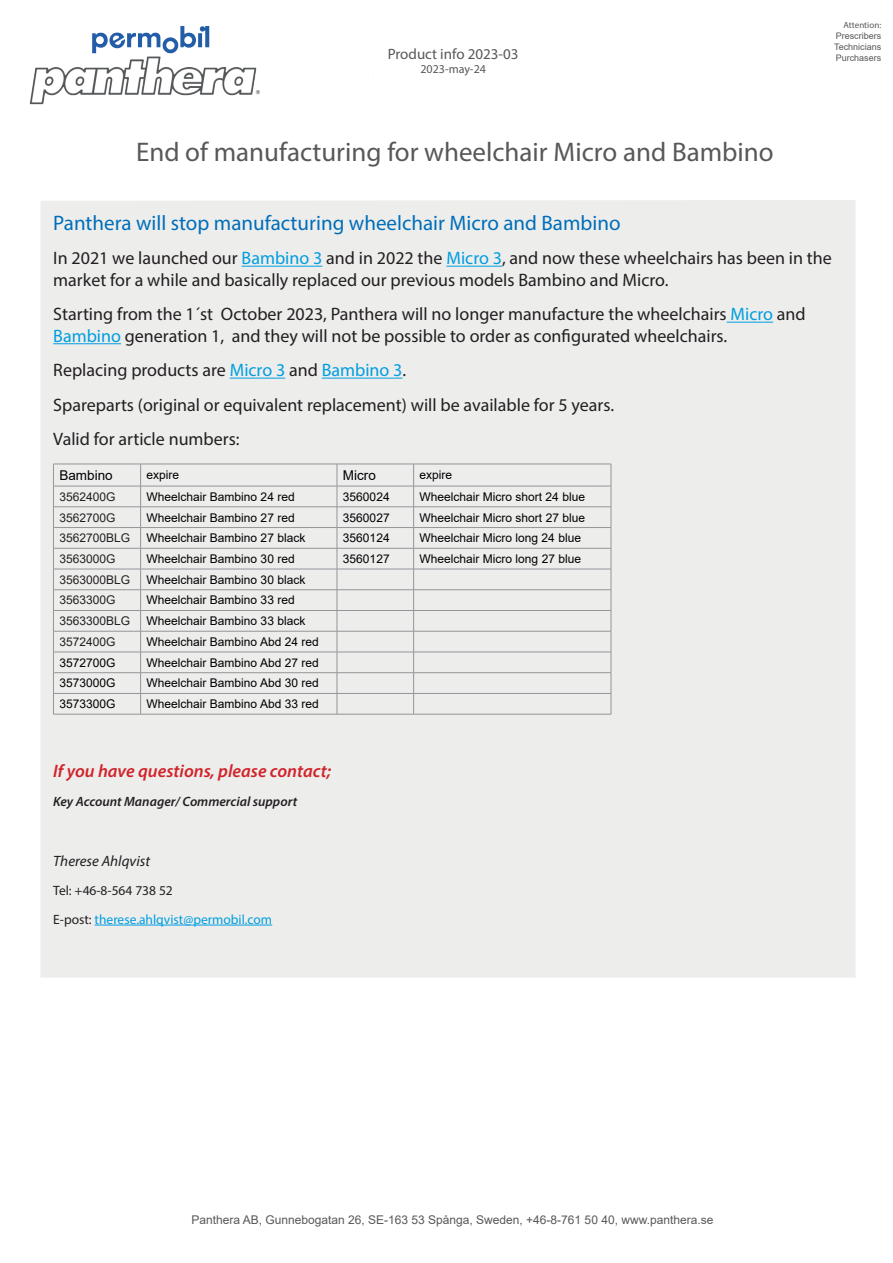
<style>
.page{position:relative;width:893px;height:1263px;background:#fff}
.page>*{position:absolute;margin:0;border:0;box-sizing:border-box;transform-origin:0 0}
.t1{font:27px "Myriad Pro";color:#57585a}
.t2{font:21px "Myriad Pro";color:#006eb9}
.t3{font:18px/21.6px "Myriad Pro";color:#231f20}
.t4{font:italic 600 18px "Myriad Pro";color:#d1232a}
.t5{font:15px "Myriad Pro";color:#57585a}
.t6{font:italic 15px "Myriad Pro";color:#231f20}
.t7{font:13.5px "Myriad Pro";color:#009ee0}
.t8{font:italic 600 13.5px "Myriad Pro";color:#231f20}
.t9{font:13.5px "Myriad Pro";color:#231f20}
.t10{font:13.5px "Arial";color:#000001}
.t11{font:12px "Arial";color:#000001}
.t12{font:12px "Arial";color:#57585a}
.t13{font:12px "Arial";color:#231f20}
.t14{font:12px "Myriad Pro";color:#57585a}
.t15{font:9px "Arial";color:#57585a}
.t16{font:9px "Myriad Pro";color:#57585a}
.s1{color:#009ee0}
.s2{color:#231f20}
</style>
<div class="page">
<img style="left:29px;top:26px;width:231px;height:79px">
<div style="left:41px;top:200px;width:814px;height:778px;background:#ededec"></div>
<hr style="left:242px;top:266px;width:80px;height:1px;background:#009ee0">
<hr style="left:446px;top:266px;width:56px;height:1px;background:#009ee0">
<hr style="left:727px;top:322px;width:46px;height:1px;background:#009ee0">
<hr style="left:53px;top:343px;width:68px;height:1px;background:#009ee0">
<hr style="left:230px;top:378px;width:55px;height:1px;background:#009ee0">
<hr style="left:322px;top:378px;width:81px;height:1px;background:#009ee0">
<hr style="left:95px;top:925px;width:177px;height:1px;background:#009ee0">
<hr style="left:53px;top:464px;width:88px;height:1px;background:#939598">
<hr style="left:141px;top:464px;width:196px;height:1px;background:#939598">
<hr style="left:337px;top:464px;width:77px;height:1px;background:#939598">
<hr style="left:414px;top:464px;width:197px;height:1px;background:#939598">
<hr style="left:53px;top:486px;width:88px;height:1px;background:#939598">
<hr style="left:141px;top:486px;width:196px;height:1px;background:#939598">
<hr style="left:337px;top:486px;width:77px;height:1px;background:#939598">
<hr style="left:414px;top:486px;width:197px;height:1px;background:#939598">
<hr style="left:53px;top:506px;width:88px;height:1px;background:#939598">
<hr style="left:141px;top:506px;width:196px;height:1px;background:#939598">
<hr style="left:337px;top:506px;width:77px;height:1px;background:#939598">
<hr style="left:414px;top:506px;width:197px;height:1px;background:#939598">
<hr style="left:53px;top:527px;width:88px;height:1px;background:#939598">
<hr style="left:141px;top:527px;width:196px;height:1px;background:#939598">
<hr style="left:337px;top:527px;width:77px;height:1px;background:#939598">
<hr style="left:414px;top:527px;width:197px;height:1px;background:#939598">
<hr style="left:53px;top:548px;width:88px;height:1px;background:#939598">
<hr style="left:141px;top:548px;width:196px;height:1px;background:#939598">
<hr style="left:337px;top:548px;width:77px;height:1px;background:#939598">
<hr style="left:414px;top:548px;width:197px;height:1px;background:#939598">
<hr style="left:53px;top:569px;width:88px;height:1px;background:#939598">
<hr style="left:141px;top:569px;width:196px;height:1px;background:#939598">
<hr style="left:337px;top:569px;width:77px;height:1px;background:#939598">
<hr style="left:414px;top:569px;width:197px;height:1px;background:#939598">
<hr style="left:53px;top:589px;width:88px;height:1px;background:#939598">
<hr style="left:141px;top:589px;width:196px;height:1px;background:#939598">
<hr style="left:337px;top:589px;width:77px;height:1px;background:#939598">
<hr style="left:414px;top:589px;width:197px;height:1px;background:#939598">
<hr style="left:53px;top:610px;width:88px;height:1px;background:#939598">
<hr style="left:141px;top:610px;width:196px;height:1px;background:#939598">
<hr style="left:337px;top:610px;width:77px;height:1px;background:#939598">
<hr style="left:414px;top:610px;width:197px;height:1px;background:#939598">
<hr style="left:53px;top:631px;width:88px;height:1px;background:#939598">
<hr style="left:141px;top:631px;width:196px;height:1px;background:#939598">
<hr style="left:337px;top:631px;width:77px;height:1px;background:#939598">
<hr style="left:414px;top:631px;width:197px;height:1px;background:#939598">
<hr style="left:53px;top:652px;width:88px;height:1px;background:#939598">
<hr style="left:141px;top:652px;width:196px;height:1px;background:#939598">
<hr style="left:337px;top:652px;width:77px;height:1px;background:#939598">
<hr style="left:414px;top:652px;width:197px;height:1px;background:#939598">
<hr style="left:53px;top:672px;width:88px;height:1px;background:#939598">
<hr style="left:141px;top:672px;width:196px;height:1px;background:#939598">
<hr style="left:337px;top:672px;width:77px;height:1px;background:#939598">
<hr style="left:414px;top:672px;width:197px;height:1px;background:#939598">
<hr style="left:53px;top:693px;width:88px;height:1px;background:#939598">
<svg style="left:53px;top:464px;width:1px;height:250px"></svg>
<hr style="left:141px;top:693px;width:196px;height:1px;background:#939598">
<svg style="left:140px;top:464px;width:1px;height:250px"></svg>
<hr style="left:337px;top:693px;width:77px;height:1px;background:#939598">
<svg style="left:337px;top:464px;width:1px;height:250px"></svg>
<hr style="left:414px;top:693px;width:197px;height:1px;background:#939598">
<svg style="left:413px;top:464px;width:1px;height:250px"></svg>
<svg style="left:611px;top:464px;width:1px;height:250px"></svg>
<hr style="left:53px;top:714px;width:88px;height:1px;background:#939598">
<hr style="left:141px;top:714px;width:196px;height:1px;background:#939598">
<hr style="left:337px;top:714px;width:77px;height:1px;background:#939598">
<hr style="left:414px;top:714px;width:197px;height:1px;background:#939598">
<p class="t5" style="left:388px;top:45px;width:132px">Product info 2023-03</p>
<p class="t14" style="left:420px;top:62px;width:67px">2023-may-24</p>
<p class="t1" style="left:136px;top:135px;width:639px">End of manufacturing for wheelchair Micro and Bambino</p>
<p class="t16" style="left:843px;top:20px;width:39px">Attention:</p>
<p class="t15" style="left:836px;top:30px;width:47px">Prescribers</p>
<p class="t15" style="left:834px;top:41px;width:49px">Technicians</p>
<p class="t15" style="left:836px;top:51px;width:47px">Purchasers</p>
<p class="t2" style="left:53px;top:210px;width:569px">Panthera will stop manufacturing wheelchair Micro and Bambino</p>
<p class="t3" style="left:53px;top:247px;width:780px">In 2021 we launched our <span class="s1">Bambino 3</span> and in 2022 the <span class="s1">Micro 3</span>, and now these wheelchairs has been in the market for a while and basically replaced our previous models Bambino and Micro.</p>
<p class="t3" style="left:53px;top:303px;width:754px">Starting from the 1´st October 2023, Panthera will no longer manufacture the wheelchairs <span class="s1">Micro</span> and<br><span class="s1">Bambino</span> generation 1, and they will not be possible to order as configurated wheelchairs.</p>
<p class="t3" style="left:53px;top:359px;width:354px">Replacing products are <span class="s1">Micro 3</span> and <span class="s1">Bambino 3</span>.</p>
<p class="t3" style="left:53px;top:394px;width:562px">Spareparts (original or equivalent replacement) will be available for 5 years.</p>
<p class="t3" style="left:53px;top:428px;width:188px">Valid for article numbers:</p>
<p class="t10" style="left:59px;top:466px;width:55px">Bambino</p>
<p class="t11" style="left:147px;top:466px;width:34px">expire</p>
<p class="t10" style="left:343px;top:466px;width:34px">Micro</p>
<p class="t11" style="left:420px;top:466px;width:34px">expire</p>
<p class="t13" style="left:59px;top:488px;width:58px">3562400G</p>
<p class="t11" style="left:147px;top:488px;width:150px">Wheelchair Bambino 24 red</p>
<p class="t11" style="left:343px;top:488px;width:48px">3560024</p>
<p class="t11" style="left:420px;top:488px;width:167px">Wheelchair Micro short 24 blue</p>
<p class="t13" style="left:59px;top:509px;width:58px">3562700G</p>
<p class="t11" style="left:147px;top:509px;width:150px">Wheelchair Bambino 27 red</p>
<p class="t11" style="left:343px;top:509px;width:48px">3560027</p>
<p class="t11" style="left:420px;top:509px;width:167px">Wheelchair Micro short 27 blue</p>
<p class="t13" style="left:59px;top:530px;width:72px">3562700BLG</p>
<p class="t11" style="left:147px;top:530px;width:160px">Wheelchair Bambino 27 black</p>
<p class="t11" style="left:343px;top:530px;width:48px">3560124</p>
<p class="t11" style="left:420px;top:530px;width:163px">Wheelchair Micro long 24 blue</p>
<p class="t13" style="left:59px;top:550px;width:58px">3563000G</p>
<p class="t11" style="left:147px;top:550px;width:150px">Wheelchair Bambino 30 red</p>
<p class="t11" style="left:343px;top:550px;width:48px">3560127</p>
<p class="t11" style="left:420px;top:550px;width:163px">Wheelchair Micro long 27 blue</p>
<p class="t13" style="left:59px;top:571px;width:72px">3563000BLG</p>
<p class="t11" style="left:147px;top:571px;width:160px">Wheelchair Bambino 30 black</p>
<p class="t13" style="left:59px;top:592px;width:58px">3563300G</p>
<p class="t11" style="left:147px;top:592px;width:150px">Wheelchair Bambino 33 red</p>
<p class="t13" style="left:59px;top:613px;width:72px">3563300BLG</p>
<p class="t11" style="left:147px;top:613px;width:160px">Wheelchair Bambino 33 black</p>
<p class="t13" style="left:59px;top:633px;width:58px">3572400G</p>
<p class="t11" style="left:147px;top:633px;width:174px">Wheelchair Bambino Abd 24 red</p>
<p class="t11" style="left:59px;top:654px;width:58px">3572700G</p>
<p class="t11" style="left:147px;top:654px;width:174px">Wheelchair Bambino Abd 27 red</p>
<p class="t11" style="left:59px;top:675px;width:58px">3573000G</p>
<p class="t11" style="left:147px;top:675px;width:174px">Wheelchair Bambino Abd 30 red</p>
<p class="t11" style="left:59px;top:696px;width:58px">3573300G</p>
<p class="t11" style="left:147px;top:696px;width:174px">Wheelchair Bambino Abd 33 red</p>
<p class="t4" style="left:53px;top:760px;width:279px">If you have questions, please contact;</p>
<p class="t8" style="left:53px;top:793px;width:245px">Key Account Manager/ Commercial support</p>
<p class="t6" style="left:53px;top:851px;width:98px">Therese Ahlqvist</p>
<p class="t9" style="left:53px;top:882px;width:121px">Tel: +46-8-564 738 52</p>
<p class="t7" style="left:53px;top:911px;width:220px"><span class="s2">E-post:</span> therese.ahlqvist@permobil.com</p>
<p class="t12" style="left:191px;top:1211px;width:524px">Panthera AB, Gunnebogatan 26, SE-163 53 Spånga, Sweden, +46-8-761 50 40, www.panthera.se</p>
</div>
